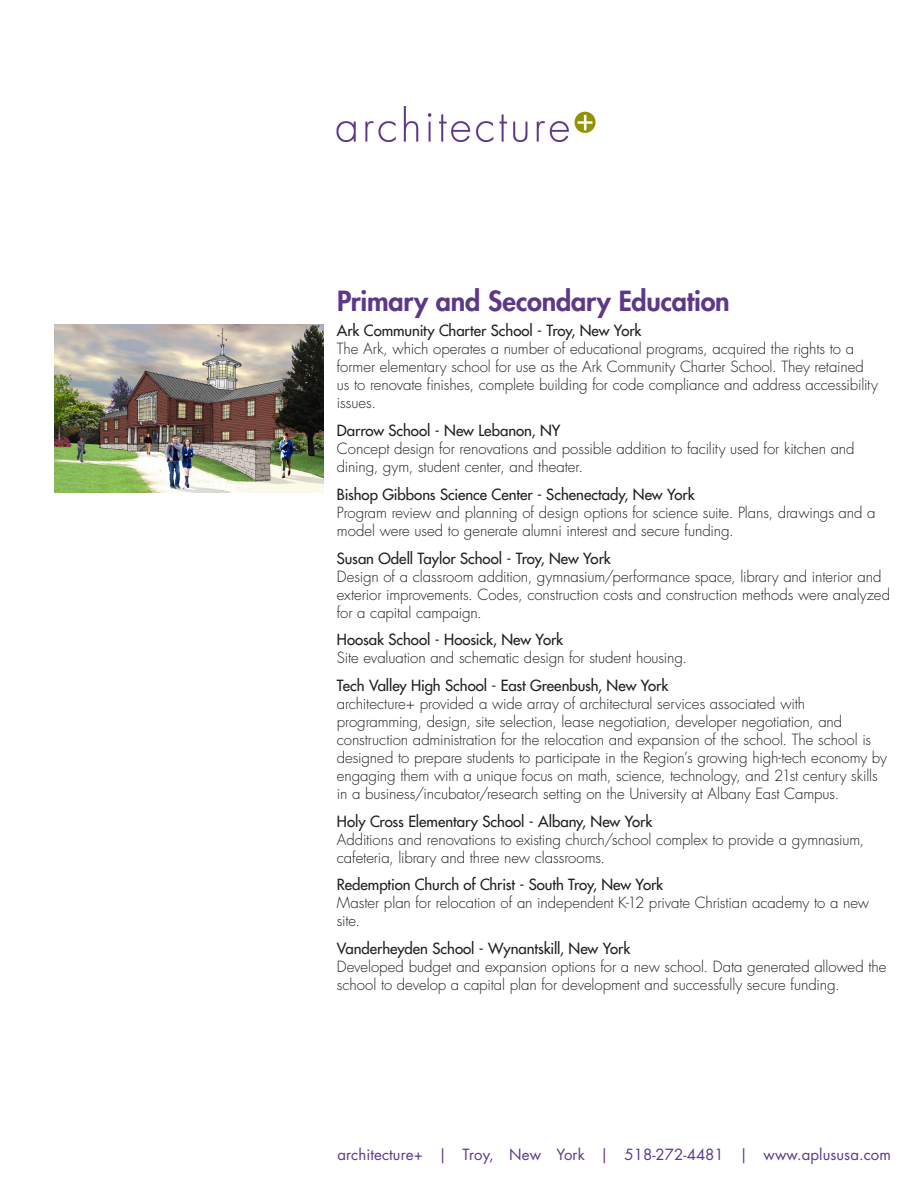
<style>
.page{position:relative;width:918px;height:1188px;background:#fff}
.page>*{position:absolute;margin:0;border:0;box-sizing:border-box;transform-origin:0 0}
.Heading{font:800 27px "Futura Std";letter-spacing:-.01em;color:#5d3889}
._2014{font:300 15px/18px "Futura Std";letter-spacing:-.005em;color:#231f20}
.t1{font:15px "Futura Std";letter-spacing:.005em;color:#5d3889}
.s1{font-weight:500}
</style>
<div class="page">
<img style="left:54px;top:324px;width:270px;height:169px">
<img style="left:336px;top:107px;width:260px;height:35px">
<p class="Heading" style="left:337px;top:283px;width:394px">Primary and Secondary Education</p>
<p class="_2014" style="left:337px;top:322px;width:543px"><span class="s1">Ark Community Charter School - Troy, New York<br></span>The Ark, which operates a number of educational programs, acquired the rights to a former elementary school for use as the Ark Community Charter School. They retained us to renovate finishes, complete building for code compliance and address accessibility issues.</p>
<p class="_2014" style="left:337px;top:422px;width:519px"><span class="s1">Darrow School - New Lebanon, NY<br></span>Concept design for renovations and possible addition to facility used for kitchen and dining, gym, student center, and theater.</p>
<p class="_2014" style="left:337px;top:486px;width:540px"><span class="s1">Bishop Gibbons Science Center - Schenectady, New York<br></span>Program review and planning of design options for science suite. Plans, drawings and a model were used to generate alumni interest and secure funding.</p>
<p class="_2014" style="left:337px;top:550px;width:555px"><span class="s1">Susan Odell Taylor School - Troy, New York<br></span>Design of a classroom addition, gymnasium/performance space, library and interior and exterior improvements. Codes, construction costs and construction methods were analyzed for a capital campaign.</p>
<p class="_2014" style="left:337px;top:631px;width:352px"><span class="s1">Hoosak School - Hoosick, New York<br></span>Site evaluation and schematic design for student housing.</p>
<p class="_2014" style="left:337px;top:677px;width:552px"><span class="s1">Tech Valley High School - East Greenbush, New York<br></span>architecture+ provided a wide array of architectural services associated with programming, design, site selection, lease negotiation, developer negotiation, and construction administration for the relocation and expansion of the school. The school is designed to prepare students to participate in the Region’s growing high-tech economy by engaging them with a unique focus on math, science, technology, and 21st century skills in a business/incubator/research setting on the University at Albany East Campus.</p>
<p class="_2014" style="left:337px;top:813px;width:529px"><span class="s1">Holy Cross Elementary School - Albany, New York<br></span>Additions and renovations to existing church/school complex to provide a gymnasium, cafeteria, library and three new classrooms.</p>
<p class="_2014" style="left:337px;top:876px;width:534px"><span class="s1">Redemption Church of Christ - South Troy, New York<br></span>Master plan for relocation of an independent K-12 private Christian academy to a new site.</p>
<p class="_2014" style="left:337px;top:940px;width:551px"><span class="s1">Vanderheyden School - Wynantskill, New York<br></span>Developed budget and expansion options for a new school. Data generated allowed the school to develop a capital plan for development and successfully secure funding.</p>
<p class="t1" style="left:338px;top:1145px;width:555px">architecture+ | Troy, New York | 518-272-4481 | www.aplususa.com</p>
</div>
